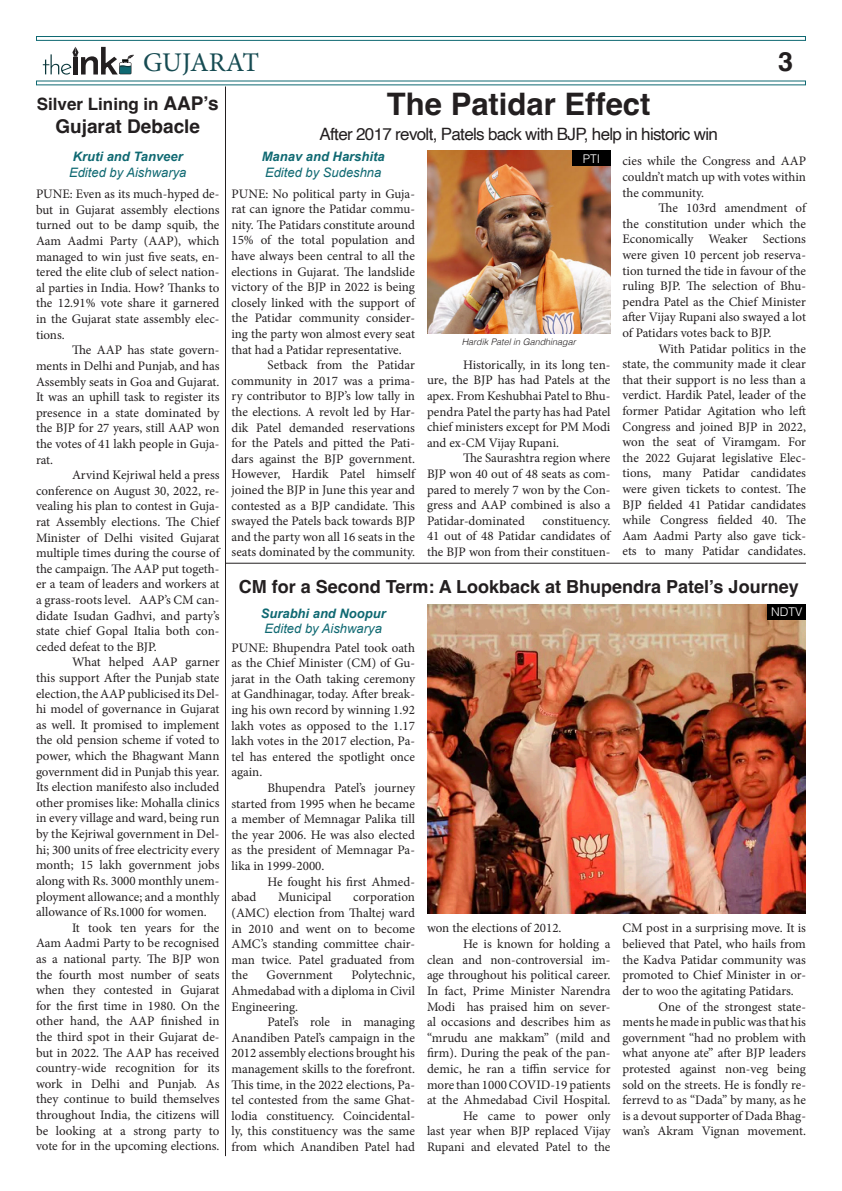
<style>
.page{position:relative;width:842px;height:1191px;background:#fff}
.page>*{position:absolute;margin:0;border:0;box-sizing:border-box;transform-origin:0 0}
.t1{font:700 31px "Helvetica";color:#231f20}
.t2{font:27px "Minion Pro";color:#164b52}
.t3{font:700 27px "Helvetica";color:#231f20}
.t4{font:700 19px "Helvetica";color:#231f20}
.t5{font:700 18px "Helvetica";color:#231f20}
.t6{font:17px "Helvetica";letter-spacing:-.04em;color:#231f20}
.t7{font:700 17px "Helvetica";color:#231f20}
.t8{font:13px/15.6px "Minion Pro";color:#231f20;text-align:justify}
.t9{font:italic 13px "Arial";color:#0f6972}
.t10{font:italic 700 13px "Arial";color:#0f6972}
.t11{font:300 12px "Helvetica";color:#fff}
.t12{font:italic 300 9px "Helvetica";color:#231f20}
.s1{font-size:19px}
</style>
<div class="page">
<div style="left:36px;top:36px;width:770px;height:5px;border:1px solid #0f6972"></div>
<svg style="left:43px;top:47px;width:91px;height:28px"></svg>
<img style="left:427px;top:151px;width:183px;height:183px">
<img style="left:427px;top:604px;width:379px;height:309px">
<div style="left:768px;top:604px;width:38px;height:15px;background:#000"></div>
<div style="left:572px;top:151px;width:38px;height:15px;background:#000"></div>
<hr style="left:225px;top:86px;width:1px;height:1070px;background:#231f20">
<hr style="left:225px;top:563px;width:581px;height:1px;background:#231f20">
<p class="t2" style="left:143px;top:44px;width:118px">GUJARAT</p>
<p class="t3" style="left:778px;top:45px;width:17px">3</p>
<p class="t7" style="left:37px;top:94px;width:183px">Silver Lining in <span class="s1">AAP’s</span></p>
<p class="t1" style="left:387px;top:85px;width:265px">The Patidar Effect</p>
<p class="t4" style="left:55px;top:115px;width:146px">Gujarat Debacle</p>
<p class="t10" style="left:73px;top:148px;width:112px">Kruti and Tanveer</p>
<p class="t9" style="left:69px;top:164px;width:119px">Edited by Aishwarya</p>
<p class="t6" style="left:320px;top:121px;width:400px">After 2017 revolt, Patels back with BJP, help in historic win</p>
<p class="t10" style="left:262px;top:148px;width:124px">Manav and Harshita</p>
<p class="t9" style="left:265px;top:164px;width:118px">Edited by Sudeshna</p>
<p class="t11" style="left:583px;top:148px;width:19px">PTI</p>
<p class="t8" style="left:622px;top:153px;width:185px">cies while the Congress and AAP couldn’t match up with votes within the community.</p>
<p class="t8" style="left:622px;top:200px;width:185px;text-indent:36px">The 103rd amendment of the constitution under which the Economically Weaker Sections were given 10 percent job reserva&shy;tion turned the tide in favour of the ruling BJP. The selection of Bhu&shy;pendra Patel as the Chief Minister after Vijay Rupani also swayed a lot of Patidars votes back to BJP.</p>
<p class="t8" style="left:622px;top:341px;width:185px;text-indent:36px">With Patidar politics in the state, the community made it clear that their support is no less than a verdict. Hardik Patel, leader of the former Patidar Agitation who left Congress and joined BJP in 2022, won the seat of Viramgam. For the 2022 Gujarat legislative Elec&shy;tions, many Patidar candidates were given tickets to contest. The BJP fielded 41 Patidar candidates while Congress fielded 40. The Aam Aadmi Party also gave tick&shy;ets to many Patidar candidates.</p>
<p class="t8" style="left:231px;top:186px;width:185px">PUNE: No political party in Guja&shy;rat can ignore the Patidar commu&shy;nity. The Patidars constitute around 15% of the total population and have always been central to all the elections in Gujarat. The landslide victory of the BJP in 2022 is being closely linked with the support of the Patidar community consider&shy;ing the party won almost every seat that had a Patidar representative.</p>
<p class="t8" style="left:231px;top:357px;width:185px;text-indent:36px">Setback from the Patidar community in 2017 was a prima&shy;ry contributor to BJP’s low tally in the elections. A revolt led by Har&shy;dik Patel demanded reservations for the Patels and pitted the Pati&shy;dars against the BJP government.<br>However, Hardik Patel himself joined the BJP in June this year and contested as a BJP candidate. This swayed the Patels back towards BJP and the party won all 16 seats in the seats dominated by the community.</p>
<p class="t8" style="left:36px;top:186px;width:185px">PUNE: Even as its much-hyped de&shy;but in Gujarat assembly elections turned out to be damp squib, the Aam Aadmi Party (AAP), which managed to win just five seats, en&shy;tered the elite club of select nation&shy;al parties in India. How? Thanks to the 12.91% vote share it garnered in the Gujarat state assembly elec&shy;tions.</p>
<p class="t8" style="left:36px;top:342px;width:185px;text-indent:36px">The AAP has state govern&shy;ments in Delhi and Punjab, and has Assembly seats in Goa and Gujarat.<br>It was an uphill task to register its presence in a state dominated by the BJP for 27 years, still AAP won the votes of 41 lakh people in Guja&shy;rat.</p>
<p class="t8" style="left:36px;top:467px;width:185px;text-indent:36px">Arvind Kejriwal held a press conference on August 30, 2022, re&shy;vealing his plan to contest in Guja&shy;rat Assembly elections. The Chief Minister of Delhi visited Gujarat multiple times during the course of the campaign. The AAP put togeth&shy;er a team of leaders and workers at a grass-roots level. AAP’s CM can&shy;didate Isudan Gadhvi, and party’s state chief Gopal Italia both con&shy;ceded defeat to the BJP.</p>
<p class="t8" style="left:36px;top:654px;width:185px;text-indent:36px">What helped AAP garner this support After the Punjab state election, the AAP publicised its Del&shy;hi model of governance in Gujarat as well. It promised to implement the old pension scheme if voted to power, which the Bhagwant Mann government did in Punjab this year.<br>Its election manifesto also included other promises like: Mohalla clinics in every village and ward, being run by the Kejriwal government in Del&shy;hi; 300 units of free electricity every month; 15 lakh government jobs along with Rs. 3000 monthly unem&shy;ployment allowance; and a monthly allowance of Rs.1000 for women.</p>
<p class="t8" style="left:36px;top:919px;width:185px;text-indent:36px">It took ten years for the Aam Aadmi Party to be recognised as a national party. The BJP won the fourth most number of seats when they contested in Gujarat for the first time in 1980. On the other hand, the AAP finished in the third spot in their Gujarat de&shy;but in 2022. The AAP has received country-wide recognition for its work in Delhi and Punjab. As they continue to build themselves throughout India, the citizens will be looking at a strong party to vote for in the upcoming elections.</p>
<p class="t12" style="left:462px;top:334px;width:116px">Hardik Patel in Gandhinagar</p>
<p class="t8" style="left:427px;top:357px;width:185px;text-indent:36px">Historically, in its long ten&shy;ure, the BJP has had Patels at the apex. From Keshubhai Patel to Bhu&shy;pendra Patel the party has had Patel chief ministers except for PM Modi and ex-CM Vijay Rupani.</p>
<p class="t8" style="left:427px;top:450px;width:185px;text-indent:36px">The Saurashtra region where BJP won 40 out of 48 seats as com&shy;pared to merely 7 won by the Con&shy;gress and AAP combined is also a Patidar-dominated</p>
<p class="t8" style="left:427px;top:513px;width:185px;text-indent:115px">constituency.<br>41 out of 48 Patidar candidates of the BJP won from their constituen-</p>
<p class="t5" style="left:239px;top:575px;width:561px">CM for a Second Term: A Lookback at Bhupendra Patel’s Journey</p>
<p class="t11" style="left:771px;top:602px;width:33px">NDTV</p>
<p class="t10" style="left:261px;top:605px;width:126px">Surabhi and Noopur</p>
<p class="t9" style="left:265px;top:620px;width:119px">Edited by Aishwarya</p>
<p class="t8" style="left:231px;top:639px;width:185px">PUNE: Bhupendra Patel took oath as the Chief Minister (CM) of Gu&shy;jarat in the Oath taking ceremony at Gandhinagar, today. After break&shy;ing his own record by winning 1.92 lakh votes as opposed to the 1.17 lakh votes in the 2017 election, Pa&shy;tel has entered the spotlight once again.</p>
<p class="t8" style="left:231px;top:780px;width:185px;text-indent:36px">Bhupendra Patel’s journey started from 1995 when he became a member of Memnagar Palika till the year 2006. He was also elected as the president of Memnagar Pa&shy;lika in 1999-2000.</p>
<p class="t8" style="left:267px;top:873px;width:149px">He fought his first Ahmed-</p>
<p class="t8" style="left:231px;top:889px;width:26px">abad</p>
<p class="t8" style="left:278px;top:889px;width:55px">Municipal</p>
<p class="t8" style="left:231px;top:889px;width:185px;text-indent:122px">corporation (AMC) election from Thaltej ward in 2010 and went on to become AMC’s standing committee chair&shy;man twice. Patel graduated from the</p>
<p class="t8" style="left:427px;top:920px;width:136px">won the elections of 2012.</p>
<p class="t8" style="left:427px;top:936px;width:185px;text-indent:36px">He is known for holding a clean and non-controversial im&shy;age throughout his political career.<br>In fact, Prime Minister Narendra Modi has praised him on sever&shy;al occasions and describes him as “mrudu ane makkam” (mild and firm). During the peak of the pan&shy;demic, he ran a tiffin service for more than 1000 COVID-19 patients at the Ahmedabad Civil Hospital.</p>
<p class="t8" style="left:427px;top:1107px;width:185px;text-indent:36px">He came to power only last year when BJP replaced Vijay Rupani and elevated Patel to the</p>
<p class="t8" style="left:622px;top:920px;width:185px">CM post in a surprising move. It is believed that Patel, who hails from the Kadva Patidar community was promoted to Chief Minister in or&shy;der to woo the agitating Patidars.</p>
<p class="t8" style="left:622px;top:998px;width:185px;text-indent:36px">One of the strongest state&shy;ments he made in public was that his government “had no problem with what anyone ate” after BJP leaders protested against non-veg being sold on the streets. He is fondly re&shy;ferrevd to as “Dada” by many, as he is a devout supporter of Dada Bhag&shy;wan’s Akram Vignan movement.</p>
<p class="t8" style="left:231px;top:967px;width:185px;text-indent:120px">Polytechnic, Ahmedabad with a diploma in Civil Engineering.</p>
<p class="t8" style="left:231px;top:1014px;width:185px;text-indent:36px">Patel’s role in managing Anandiben Patel’s campaign in the 2012 assembly elections brought his management skills to the forefront.<br>This time, in the 2022 elections, Pa&shy;tel contested from the same Ghat&shy;lodia constituency. Coincidental&shy;ly, this constituency was the same from which Anandiben Patel had</p>
<p class="t8" style="left:267px;top:967px;width:68px">Government</p>
</div>
